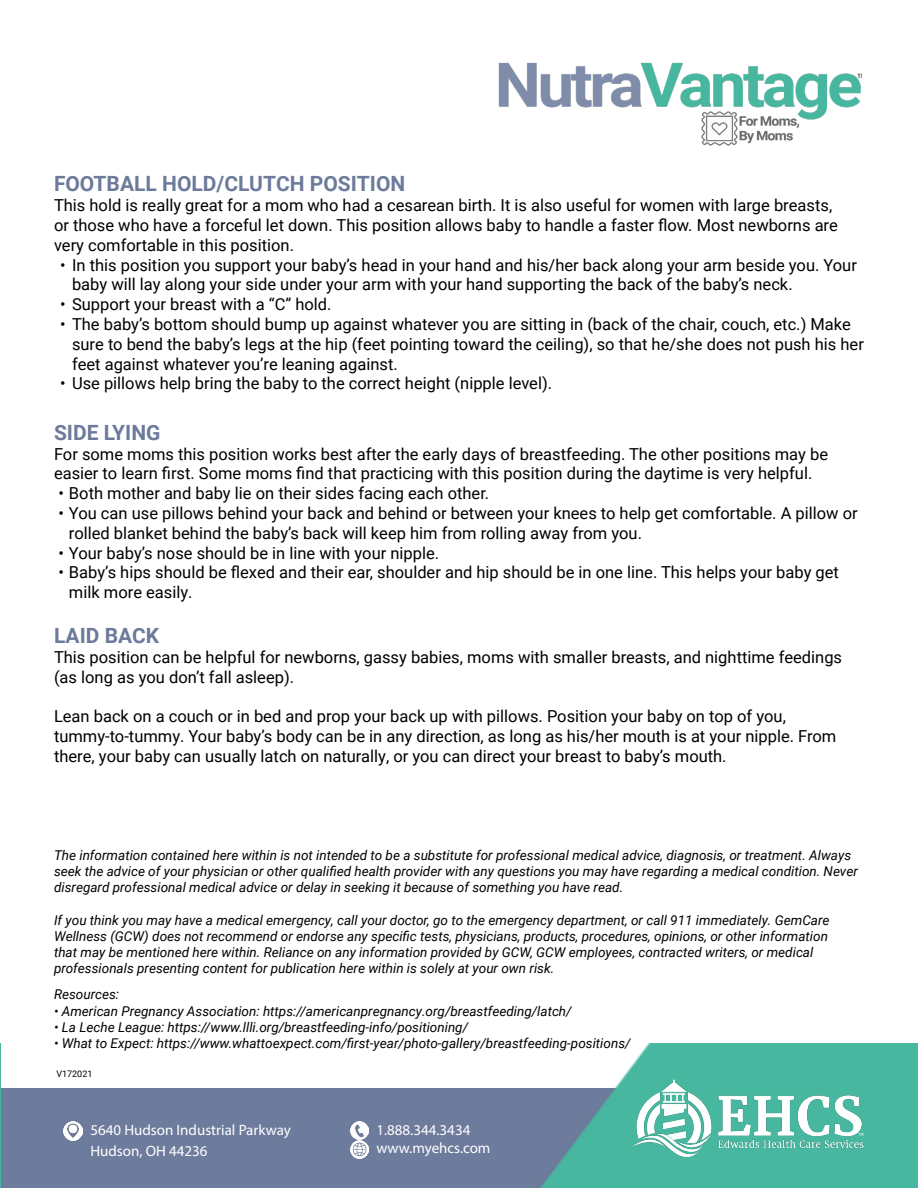
<style>
.page{position:relative;width:918px;height:1188px;background:#fff}
.page>*{position:absolute;margin:0;border:0;box-sizing:border-box;transform-origin:0 0}
.t1{font:700 21px "Roboto";color:#6c7a9b}
.t2{font:16.5px/19.8px "Roboto";color:#000}
.t3{font:15px/21px "Myriad Pro";color:#fff}
.t4{font:italic 13.5px/16.2px "Roboto";color:#000}
.t5{font:9px "Roboto";color:#000}
</style>
<div class="page">
<hr style="left:0;top:1088px;width:3px;height:100px;background:#6d7b9c">
<img style="left:0;top:1043px;width:1px;height:145px">
<img style="left:498px;top:62px;width:363px;height:84px">
<div style="left:3px;top:1088px;width:915px;height:100px;background:#6d7b9c"></div>
<img style="left:350px;top:1121px;width:18px;height:18px">
<img style="left:350px;top:1141px;width:18px;height:18px">
<img style="left:64px;top:1122px;width:18px;height:19px">
<img style="left:540px;top:1043px;width:378px;height:145px">
<img style="left:629px;top:1078px;width:238px;height:79px">
<p class="t1" style="left:54px;top:169px;width:353px">FOOTBALL HOLD/CLUTCH POSITION</p>
<p class="t2" style="left:54px;top:195px;width:785px">This hold is really great for a mom who had a cesarean birth. It is also useful for women with large breasts, or those who have a forceful let down. This position allows baby to handle a faster flow. Most newborns are very comfortable in this position.</p>
<p class="t2" style="left:72px;top:254px;width:786px;text-indent:-12px">• In this position you support your baby’s head in your hand and his/her back along your arm beside you. Your baby will lay along your side under your arm with your hand supporting the back of the baby’s neck.</p>
<p class="t2" style="left:60px;top:294px;width:273px">• Support your breast with a “C” hold.</p>
<p class="t2" style="left:72px;top:314px;width:793px;text-indent:-12px">• The baby’s bottom should bump up against whatever you are sitting in (back of the chair, couch, etc.) Make sure to bend the baby’s legs at the hip (feet pointing toward the ceiling), so that he/she does not push his her feet against whatever you’re leaning against.</p>
<p class="t2" style="left:60px;top:373px;width:494px">• Use pillows help bring the baby to the correct height (nipple level).</p>
<p class="t1" style="left:54px;top:418px;width:108px">SIDE LYING</p>
<p class="t2" style="left:54px;top:443px;width:776px">For some moms this position works best after the early days of breastfeeding. The other positions may be easier to learn first. Some moms find that practicing with this position during the daytime is very helpful.</p>
<p class="t2" style="left:59px;top:483px;width:432px">• Both mother and baby lie on their sides facing each other.</p>
<p class="t2" style="left:69px;top:503px;width:790px;text-indent:-10px">• You can use pillows behind your back and behind or between your knees to help get comfortable. A pillow or rolled blanket behind the baby’s back will keep him from rolling away from you.</p>
<p class="t2" style="left:59px;top:542px;width:382px">• Your baby’s nose should be in line with your nipple.</p>
<p class="t2" style="left:69px;top:562px;width:772px;text-indent:-10px">• Baby’s hips should be flexed and their ear, shoulder and hip should be in one line. This helps your baby get milk more easily.</p>
<p class="t1" style="left:54px;top:621px;width:107px">LAID BACK</p>
<p class="t2" style="left:54px;top:647px;width:790px">This position can be helpful for newborns, gassy babies, moms with smaller breasts, and nighttime feedings (as long as you don’t fall asleep).</p>
<p class="t2" style="left:54px;top:706px;width:784px">Lean back on a couch or in bed and prop your back up with pillows. Position your baby on top of you, tummy-to-tummy. Your baby’s body can be in any direction, as long as his/her mouth is at your nipple. From there, your baby can usually latch on naturally, or you can direct your breast to baby’s mouth.</p>
<p class="t4" style="left:54px;top:846px;width:805px">The information contained here within is not intended to be a substitute for professional medical advice, diagnosis, or treatment. Always seek the advice of your physician or other qualified health provider with any questions you may have regarding a medical condition. Never disregard professional medical advice or delay in seeking it because of something you have read.</p>
<p class="t4" style="left:54px;top:911px;width:777px">If you think you may have a medical emergency, call your doctor, go to the emergency department, or call 911 immediately. GemCare Wellness (GCW) does not recommend or endorse any specific tests, physicians, products, procedures, opinions, or other information that may be mentioned here within. Reliance on any information provided by GCW, GCW employees, contracted writers, or medical professionals presenting content for publication here within is solely at your own risk.</p>
<p class="t4" style="left:54px;top:986px;width:67px">Resources:</p>
<p class="t4" style="left:54px;top:1002px;width:519px">• American Pregnancy Association: https://americanpregnancy.org/breastfeeding/latch/</p>
<p class="t4" style="left:54px;top:1018px;width:416px">• La Leche League: https://www.llli.org/breastfeeding-info/positioning/</p>
<p class="t4" style="left:54px;top:1035px;width:578px">• What to Expect: https://www.whattoexpect.com/first-year/photo-gallery/breastfeeding-positions/</p>
<p class="t5" style="left:56px;top:1067px;width:38px">V172021</p>
<p class="t3" style="left:90px;top:1119px;width:202px">5640 Hudson Industrial Parkway<br>Hudson, OH 44236</p>
<p class="t3" style="left:376px;top:1121px;width:116px;line-height:18.5px">1.888.344.3434 www.myehcs.com</p>
</div>
